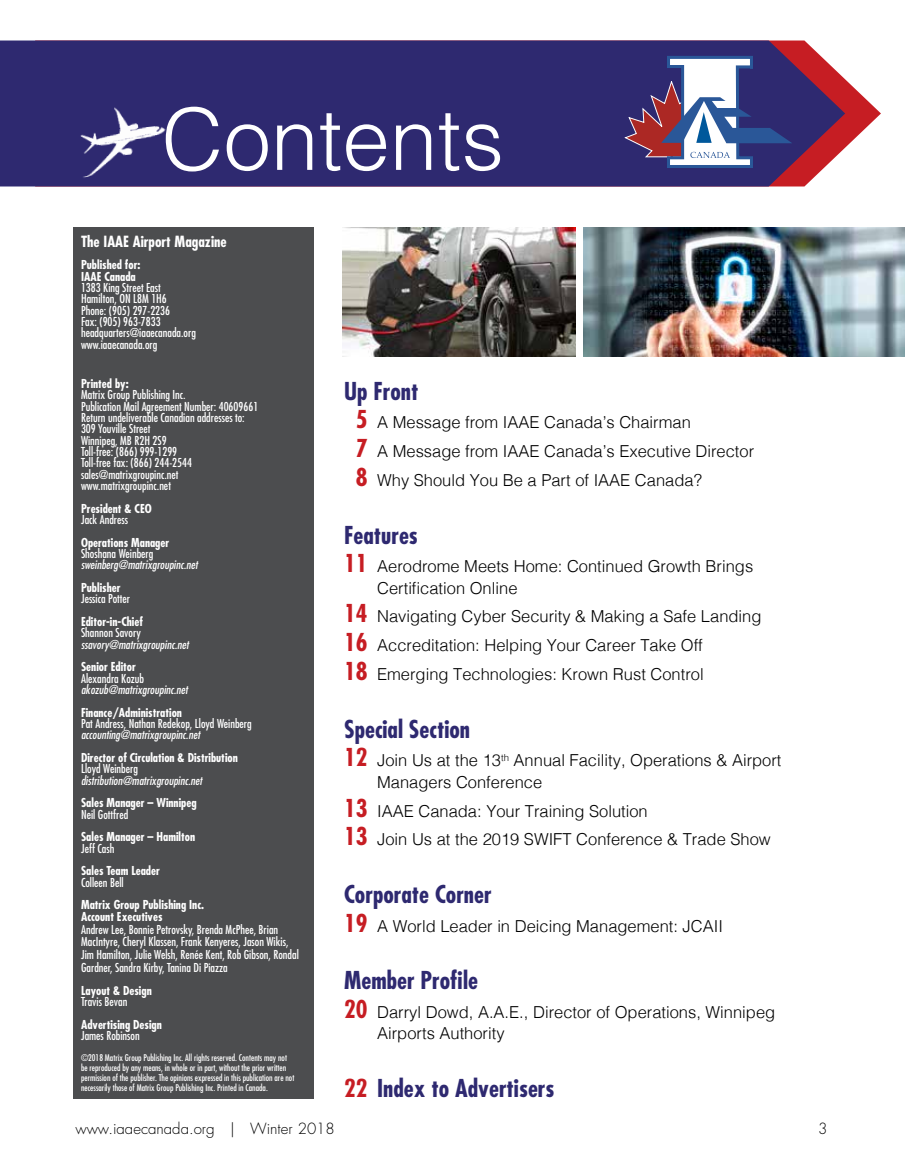
<style>
.page{position:relative;width:905px;height:1175px;background:#fff}
.page>*{position:absolute;margin:0;border:0;box-sizing:border-box;transform-origin:0 0}
.t1{font:300 85.5px "Helvetica";color:#fff}
.t2{font:700 condensed 24px "Futura";color:#2e2970}
.t3{font:300 16.5px/28.8px "Helvetica";color:#000}
.t4{font:300 15px "Futura";color:#000}
.t5{font:700 condensed 15px "Futura";color:#fff}
.t6{font:condensed 12px/11.4px "Futura";color:#fff}
.t7{font:700 condensed 12px/11.4px "Futura";color:#fff}
.t8{font:italic condensed 12px "Futura";color:#fff}
.t9{font:condensed 9px/9.9px "Futura";color:#fff}
.s1{font-family:"Futura";font-weight:700;font-stretch:condensed;font-size:24px;color:#c61d23}
.s2{color:#c61d23}
</style>
<div class="page">
<svg style="left:845px;top:79px;width:35px;height:69px"></svg>
<div style="left:0;top:40px;width:845px;height:146px;background:#2e2970"></div>
<img style="left:73px;top:102px;width:99px;height:79px">
<svg style="left:625px;top:56px;width:167px;height:112px"></svg>
<div style="left:74px;top:227px;width:240px;height:871px;background:#4c4d4f"></div>
<img style="left:583px;top:227px;width:321px;height:129px">
<img style="left:342px;top:227px;width:233px;height:129px">
<h1 class="t1" style="left:162px;top:67px;width:344px">Contents</h1>
<p class="t5" style="left:81px;top:232px;width:147px">The IAAE Airport Magazine</p>
<p class="t7" style="left:81px;top:259px;width:61px">Published for:<br>IAAE Canada</p>
<p class="t6" style="left:81px;top:282px;width:116px">1383 King Street East<br>Hamilton, ON L8M 1H6<br>Phone: (905) 297-2236<br>Fax: (905) 963-7833 headquarters@iaaecanada.org www.iaaecanada.org</p>
<p class="t7" style="left:81px;top:378px;width:49px">Printed by:</p>
<p class="t6" style="left:81px;top:389px;width:179px">Matrix Group Publishing Inc.<br>Publication Mail Agreement Number: 40609661<br>Return undeliverable Canadian addresses to:<br>309 Youville Street<br>Winnipeg, MB R2H 2S9<br>Toll-free: (866) 999-1299<br>Toll-free fax: (866) 244-2544 sales@matrixgroupinc.net www.matrixgroupinc.net</p>
<p class="t7" style="left:81px;top:502px;width:72px">President &amp; CEO</p>
<p class="t6" style="left:81px;top:514px;width:49px">Jack Andress</p>
<p class="t7" style="left:81px;top:536px;width:90px">Operations Manager</p>
<p class="t6" style="left:81px;top:548px;width:74px">Shoshana Weinberg</p>
<p class="t8" style="left:81px;top:557px;width:118px">sweinberg@matrixgroupinc.net</p>
<p class="t7" style="left:81px;top:582px;width:41px">Publisher</p>
<p class="t6" style="left:81px;top:593px;width:51px">Jessica Potter</p>
<p class="t7" style="left:81px;top:616px;width:63px">Editor-in-Chief</p>
<p class="t6" style="left:81px;top:627px;width:61px">Shannon Savory</p>
<p class="t8" style="left:81px;top:637px;width:109px">ssavory@matrixgroupinc.net</p>
<p class="t7" style="left:81px;top:661px;width:56px">Senior Editor</p>
<p class="t6" style="left:81px;top:672px;width:65px">Alexandra Kozub</p>
<p class="t8" style="left:81px;top:682px;width:108px">akozub@matrixgroupinc.net</p>
<p class="t7" style="left:81px;top:706px;width:102px">Finance/Administration</p>
<p class="t6" style="left:81px;top:718px;width:172px">Pat Andress, Nathan Redekop, Lloyd Weinberg</p>
<p class="t8" style="left:81px;top:727px;width:120px">accounting@matrixgroupinc.net</p>
<p class="t7" style="left:81px;top:752px;width:158px">Director of Circulation &amp; Distribution</p>
<p class="t6" style="left:81px;top:763px;width:58px">Lloyd Weinberg</p>
<p class="t8" style="left:81px;top:773px;width:123px">distribution@matrixgroupinc.net</p>
<p class="t7" style="left:81px;top:797px;width:117px">Sales Manager – Winnipeg</p>
<p class="t6" style="left:81px;top:808px;width:49px">Neil Gottfred</p>
<p class="t7" style="left:81px;top:831px;width:115px">Sales Manager – Hamilton</p>
<p class="t6" style="left:81px;top:842px;width:35px">Jeff Cash</p>
<p class="t7" style="left:81px;top:865px;width:80px">Sales Team Leader</p>
<p class="t6" style="left:81px;top:876px;width:44px">Colleen Bell</p>
<p class="t7" style="left:81px;top:899px;width:125px">Matrix Group Publishing Inc.<br>Account Executives</p>
<p class="t6" style="left:81px;top:922px;width:219px;line-height:12.9px">Andrew Lee, Bonnie Petrovsky, Brenda McPhee, Brian MacIntyre, Cheryl Klassen, Frank Kenyeres, Jason Wikis, Jim Hamilton, Julie Welsh, Renée Kent, Rob Gibson, Rondal Gardner, Sandra Kirby, Tanina Di Piazza</p>
<p class="t7" style="left:81px;top:984px;width:72px">Layout &amp; Design</p>
<p class="t6" style="left:81px;top:995px;width:48px">Travis Bevan</p>
<p class="t7" style="left:81px;top:1018px;width:82px">Advertising Design</p>
<p class="t6" style="left:81px;top:1029px;width:60px">James Robinson</p>
<p class="t9" style="left:81px;top:1053px;width:215px">©2018 Matrix Group Publishing Inc. All rights reserved. Contents may not be reproduced by any means, in whole or in part, without the prior written permission of the publisher. The opinions expressed in this publication are not necessarily those of Matrix Group Publishing Inc. Printed in Canada.</p>
<h2 class="t2" style="left:344px;top:376px;width:76px">Up Front</h2>
<h3 class="t3" style="left:356px;top:407px;width:400px"><span class="s1">5</span> A Message from IAAE Canada’s Chairman<br><span class="s1">7</span> A Message from IAAE Canada’s Executive Director<br><span class="s1">8</span> Why Should You Be a Part of IAAE Canada?</h3>
<h2 class="t2" style="left:344px;top:520px;width:75px">Features</h2>
<h3 class="t3" style="left:377px;top:554px;width:377px;line-height:21.3px;text-indent:-33px"><span class="s1">11</span> Aerodrome Meets Home: Continued Growth Brings<br>Certification Online</h3>
<h3 class="t3" style="left:344px;top:601px;width:419px"><span class="s1">14</span> Navigating Cyber Security &amp; Making a Safe Landing<br><span class="s1">16</span> Accreditation: Helping Your Career Take Off<br><span class="s1">18</span> Emerging Technologies: Krown Rust Control</h3>
<h2 class="t2" style="left:344px;top:714px;width:127px">Special Section</h2>
<h3 class="t3" style="left:377px;top:748px;width:406px;line-height:21.3px;text-indent:-33px"><span class="s1">12</span> Join Us at the 13<sup>th</sup> Annual Facility, Operations &amp; Airport<br>Managers Conference</h3>
<h3 class="t3" style="left:344px;top:795px;width:428px"><span class="s1">13</span> IAAE Canada: Your Training Solution<br><span class="s1">13</span> Join Us at the 2019 SWIFT Conference &amp; Trade Show</h3>
<h2 class="t2" style="left:344px;top:879px;width:149px">Corporate Corner</h2>
<h3 class="t3" style="left:344px;top:910px;width:380px"><span class="s1">19</span> A World Leader in Deicing Management: JCAII</h3>
<h2 class="t2" style="left:344px;top:965px;width:135px">Member Profile</h2>
<h3 class="t3" style="left:377px;top:1000px;width:399px;line-height:21.3px;text-indent:-33px"><span class="s1">20</span> Darryl Dowd, A.A.E., Director of Operations, Winnipeg<br>Airports Authority</h3>
<h2 class="t2" style="left:344px;top:1073px;width:212px"><span class="s2">22</span> Index to Advertisers</h2>
<p class="t4" style="left:75px;top:1119px;width:261px">www.iaaecanada.org | Winter 2018</p>
<p class="t4" style="left:818px;top:1119px;width:11px">3</p>
</div>
